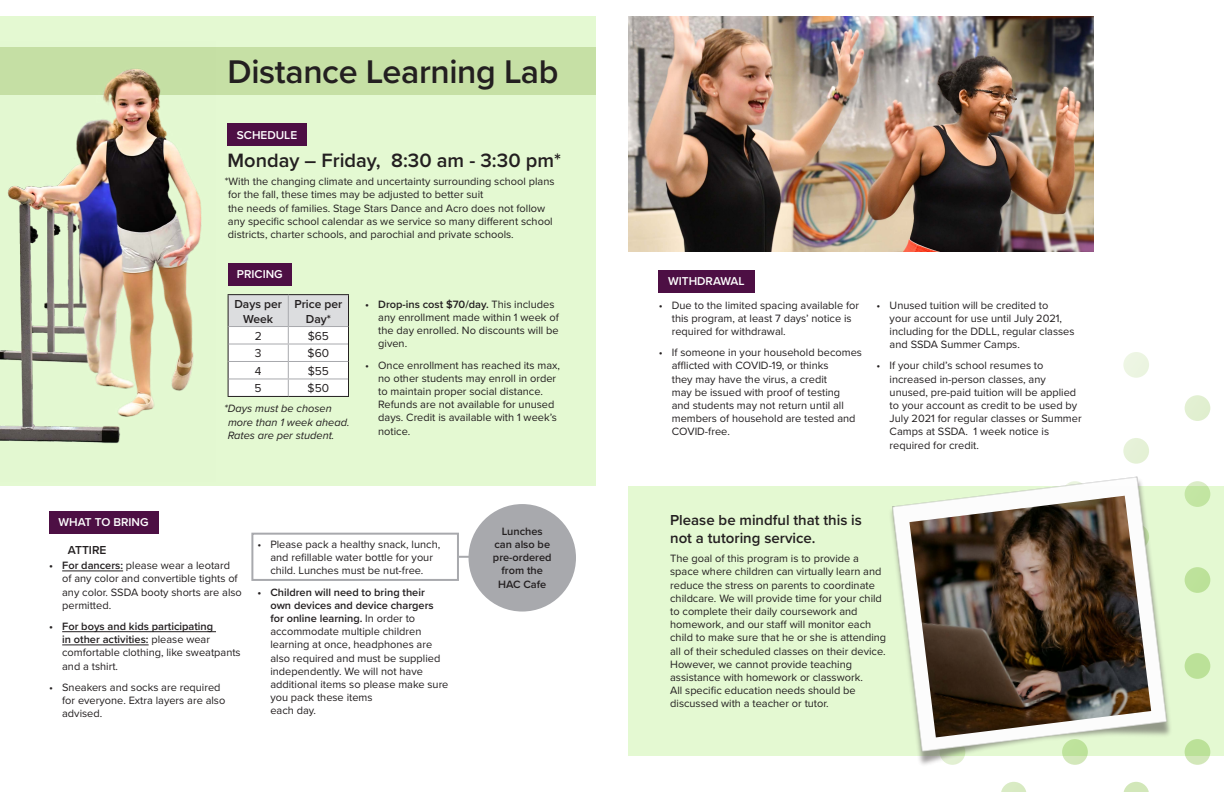
<style>
.page{position:relative;width:1224px;height:792px;background:#fff}
.page>*{position:absolute;margin:0;border:0;box-sizing:border-box;transform-origin:0 0}
.t1{font:600 34px "Proxima Nova";letter-spacing:-.01em;color:#231f20}
.t2{font:600 20px "Proxima Nova";color:#231f20}
.t3{font:600 15px/18px "Proxima Nova";color:#231f20}
.t4{font:600 12px/14.4px "Proxima Nova";color:#231f20;text-align:center}
.t5{font:12px "Proxima Nova";color:#231f20}
.t6{font:600 11.8px "Proxima Nova";color:#fff}
.t7{font:11px/13.2px "Proxima Nova";color:#231f20}
.t8{font:italic 11px/13.2px "Proxima Nova";color:#231f20}
.t9{font:600 11px/13.2px "Proxima Nova";color:#231f20;text-align:center}
.s1{font-weight:600}
</style>
<div class="page">
<div style="left:0;top:16px;width:596px;height:470px;background:#e4f9d2"></div>
<div style="left:629px;top:486px;width:595px;height:270px;background:#e4f9d2"></div>
<div style="left:0;top:47px;width:596px;height:47px;background:#c6e0a5"></div>
<svg style="left:1001px;top:352px;width:210px;height:440px"></svg>
<img style="left:0;top:69px;width:215px;height:374px">
<div style="left:228px;top:263px;width:64px;height:22px;background:#4d0f44"></div>
<hr style="left:228px;top:396px;width:60px;height:1px;background:#231f20">
<hr style="left:288px;top:396px;width:61px;height:1px;background:#231f20">
<svg style="left:228px;top:295px;width:121px;height:101px;background:#eeefef"></svg>
<hr style="left:228px;top:294px;width:60px;height:1px;background:#231f20">
<hr style="left:228px;top:295px;width:1px;height:32px;background:#231f20">
<hr style="left:288px;top:294px;width:61px;height:1px;background:#231f20">
<hr style="left:348px;top:295px;width:1px;height:32px;background:#231f20">
<hr style="left:288px;top:295px;width:1px;height:31px;background:#a8a9ad">
<hr style="left:229px;top:326px;width:59px;height:1px;background:#a8a9ad">
<hr style="left:288px;top:326px;width:60px;height:1px;background:#a8a9ad">
<div style="left:228px;top:124px;width:79px;height:22px;background:#4d0f44"></div>
<div style="left:49px;top:511px;width:110px;height:22px;background:#4d0f44"></div>
<hr style="left:62px;top:570px;width:61px;height:1px;background:#231f20">
<hr style="left:62px;top:631px;width:154px;height:1px;background:#231f20">
<hr style="left:62px;top:644px;width:87px;height:1px;background:#231f20">
<div style="left:659px;top:270px;width:96px;height:22px;background:#4d0f44"></div>
<img style="left:891px;top:465px;width:298px;height:315px">
<img style="left:909px;top:496px;width:242px;height:241px">
<div style="left:251px;top:533px;width:208px;height:48px;border:2px solid #a8a9ad"></div>
<hr style="left:459px;top:556px;width:23px;height:2px;background:#a8a9ad">
<div style="left:469px;top:504px;width:107px;height:108px;background:#a8a9ad;border-radius:50%"></div>
<img style="left:628px;top:16px;width:466px;height:235px">
<p class="t1" style="left:228px;top:47px;width:332px">Distance Learning Lab</p>
<p class="t6" style="left:237px;top:126px;width:62px">SCHEDULE</p>
<p class="t2" style="left:228px;top:146px;width:335px">Monday – Friday, 8:30 am - 3:30 pm*</p>
<p class="t7" style="left:225px;top:174px;width:331px">*With the changing climate and uncertainty surrounding school plans for the fall, these times may be adjusted to better suit<br>the needs of families. Stage Stars Dance and Acro does not follow any specific school calendar as we service so many different school districts, charter schools, and parochial and private schools.</p>
<p class="t6" style="left:237px;top:265px;width:47px">PRICING</p>
<p class="t4" style="left:234px;top:297px;width:49px">Days per<br>Week</p>
<p class="t4" style="left:294px;top:297px;width:49px">Price per<br>Day*</p>
<p class="t5" style="left:255px;top:327px;width:9px">2</p>
<p class="t5" style="left:308px;top:327px;width:23px">$65</p>
<p class="t5" style="left:255px;top:345px;width:8px">3</p>
<p class="t5" style="left:308px;top:345px;width:23px">$60</p>
<p class="t5" style="left:255px;top:362px;width:8px">4</p>
<p class="t5" style="left:308px;top:362px;width:23px">$55</p>
<p class="t5" style="left:255px;top:380px;width:9px">5</p>
<p class="t5" style="left:308px;top:380px;width:23px">$50</p>
<p class="t8" style="left:228px;top:402px;width:123px;text-indent:-4px">*Days must be chosen more than 1 week ahead.<br>Rates are per student.</p>
<p class="t7" style="left:378px;top:297px;width:182px;text-indent:-13px"><span class="s1">• Drop-ins cost $70/day.</span> This includes any enrollment made within 1 week of the day enrolled. No discounts will be given.</p>
<p class="t7" style="left:378px;top:358px;width:183px;text-indent:-13px">• Once enrollment has reached its max, no other students may enroll in order to maintain proper social distance.<br>Refunds are not available for unused days. Credit is available with 1 week’s notice.</p>
<p class="t6" style="left:59px;top:513px;width:92px">WHAT TO BRING</p>
<p class="t7" style="left:62px;top:559px;width:181px;text-indent:-13px"><span class="s1">• For dancers:</span> please wear a leotard of any color and convertible tights of any color. SSDA booty shorts are also permitted.</p>
<p class="t7" style="left:62px;top:619px;width:180px;text-indent:-13px"><span class="s1">• For boys and kids participating<br>in other activities:</span> please wear comfortable clothing, like sweatpants and a tshirt.</p>
<p class="t7" style="left:62px;top:680px;width:165px;text-indent:-13px">• Sneakers and socks are required for everyone. Extra layers are also advised.</p>
<p class="t4" style="left:68px;top:542px;width:40px">ATTIRE</p>
<p class="t7" style="left:257px;top:537px;width:184px;text-align:center">• Please pack a healthy snack, lunch, and refillable water bottle for your child. Lunches must be nut-free.</p>
<p class="t7" style="left:270px;top:585px;width:180px;text-indent:-13px"><span class="s1">• Children will need to bring their<br>own devices and device chargers for online learning.</span> In order to accommodate multiple children learning at once, headphones are also required and must be supplied independently. We will not have additional items so please make sure you pack these items<br>each day.</p>
<p class="t9" style="left:493px;top:524px;width:60px">Lunches can also be pre-ordered from the<br>HAC Cafe</p>
<p class="t6" style="left:668px;top:272px;width:78px">WITHDRAWAL</p>
<p class="t7" style="left:672px;top:298px;width:189px;text-indent:-13px">• Due to the limited spacing available for this program, at least 7 days’ notice is required for withdrawal.</p>
<p class="t7" style="left:672px;top:345px;width:192px;text-indent:-13px">• If someone in your household becomes afflicted with COVID-19, or thinks<br>they may have the virus, a credit<br>may be issued with proof of testing<br>and students may not return until all members of household are tested and<br>COVID-free.</p>
<p class="t7" style="left:890px;top:298px;width:186px;text-indent:-13px">• Unused tuition will be credited to<br>your account for use until July 2021, including for the DDLL, regular classes and SSDA Summer Camps.</p>
<p class="t7" style="left:890px;top:359px;width:193px;text-indent:-13px">• If your child’s school resumes to increased in-person classes, any unused, pre-paid tuition will be applied to your account as credit to be used by July 2021 for regular classes or Summer Camps at SSDA. 1 week notice is required for credit.</p>
<p class="t3" style="left:670px;top:510px;width:193px">Please be mindful that this is not a tutoring service.</p>
<p class="t7" style="left:670px;top:551px;width:218px">The goal of this program is to provide a space where children can virtually learn and reduce the stress on parents to coordinate childcare. We will provide time for your child to complete their daily coursework and homework, and our staff will monitor each child to make sure that he or she is attending all of their scheduled classes on their device.<br>However, we cannot provide teaching assistance with homework or classwork.<br>All specific education needs should be discussed with a teacher or tutor.</p>
</div>
